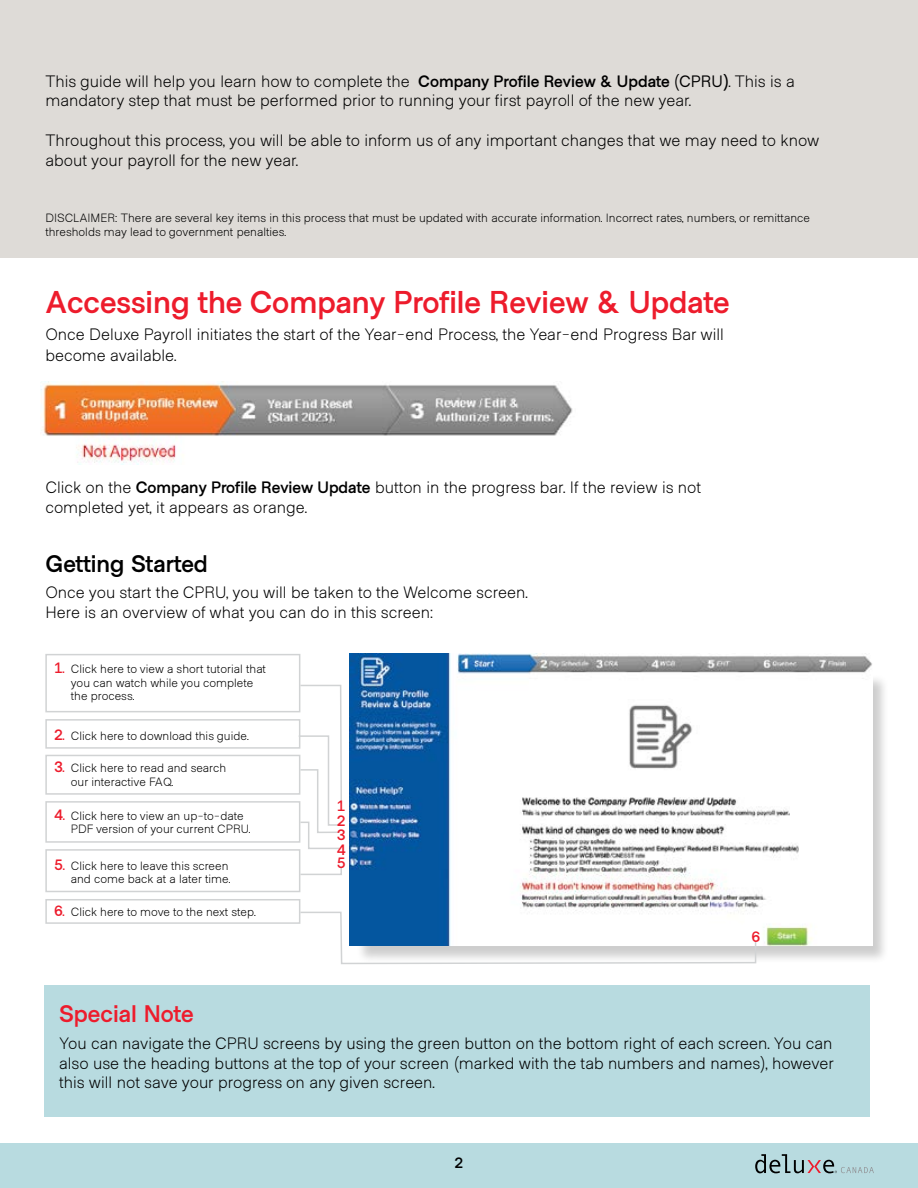
<style>
.page{position:relative;width:918px;height:1188px;background:#fff}
.page>*{position:absolute;margin:0;border:0;box-sizing:border-box;transform-origin:0 0}
.t1{font:700 31.5px "Metro Sans";color:#ed1c2c}
.t2{font:700 24px "Metro Sans";color:#000}
.t3{font:700 24px "Metro Sans";color:#ed1c2c}
.t4{font:300 16.5px/19.8px "Metro Sans";color:#000}
.t5{font:700 15.15px "Metro Sans";color:#ed1c2c}
.t6{font:700 15px "Metro Sans";color:#ed1c2c}
.t7{font:700 15px "Metro Sans";color:#000}
.t8{font:300 12px/13.5px "Metro Sans";color:#000}
.s1{font-weight:700}
.s2{font-weight:400}
.s3{font-weight:700;font-size:15px;color:#ed1c2c}
.s4{font-weight:700;color:#ed1c2c}
</style>
<div class="page">
<div style="left:0;top:0;width:918px;height:257px;background:#dedbd7"></div>
<div style="left:0;top:1144px;width:918px;height:44px;background:#b8dbe0"></div>
<svg style="left:297px;top:684px;width:45px;height:166px"></svg>
<svg style="left:300px;top:866px;width:42px;height:10px"></svg>
<div style="left:45px;top:654px;width:255px;height:58px;border:2px solid #d1d3d4"></div>
<div style="left:45px;top:719px;width:255px;height:30px;border:2px solid #d1d3d4"></div>
<div style="left:45px;top:899px;width:255px;height:25px;border:2px solid #d1d3d4"></div>
<div style="left:45px;top:801px;width:255px;height:42px;border:2px solid #d1d3d4"></div>
<div style="left:45px;top:755px;width:255px;height:40px;border:2px solid #d1d3d4"></div>
<div style="left:45px;top:849px;width:255px;height:43px;border:2px solid #d1d3d4"></div>
<div style="left:356px;top:674px;width:533px;height:290px;background:#000;opacity:.2"></div>
<img style="left:40px;top:381px;width:533px;height:83px">
<img style="left:349px;top:653px;width:523px;height:292px">
<svg style="left:299px;top:911px;width:458px;height:54px"></svg>
<div style="left:45px;top:985px;width:825px;height:132px;background:#b8dbe0"></div>
<svg style="left:755px;top:1154px;width:119px;height:19px"></svg>
<p class="t4" style="left:45px;top:72px;width:751px">This guide will help you learn how to complete the <span class="s1">Company Profile Review &amp; Update</span> <span class="s2">(CPRU</span><span class="s1">)</span>. This is a mandatory step that must be performed prior to running your first payroll of the new year.</p>
<p class="t4" style="left:45px;top:131px;width:776px">Throughout this process, you will be able to inform us of any important changes that we may need to know about your payroll for the new year.</p>
<p class="t8" style="left:45px;top:211px;width:766px;line-height:14.4px">DISCLAIMER: There are several key items in this process that must be updated with accurate information. Incorrect rates, numbers, or remittance thresholds may lead to government penalties.</p>
<h1 class="t1" style="left:45px;top:283px;width:686px">Accessing the Company Profile Review &amp; Update</h1>
<p class="t4" style="left:45px;top:325px;width:680px;line-height:21px">Once Deluxe Payroll initiates the start of the Year-end Process, the Year-end Progress Bar will become available.</p>
<p class="t4" style="left:45px;top:478px;width:657px">Click on the <span class="s1">Company Profile Review Update</span> button in the progress bar. If the review is not completed yet, it appears as orange.</p>
<h2 class="t2" style="left:45px;top:549px;width:164px">Getting Started</h2>
<p class="t4" style="left:45px;top:583px;width:484px">Once you start the CPRU, you will be taken to the Welcome screen.<br>Here is an overview of what you can do in this screen:</p>
<p class="t8" style="left:71px;top:663px;width:197px;text-indent:-17px"><span class="s3">1</span><span class="s4">.</span> Click here to view a short tutorial that you can watch while you complete the process.</p>
<p class="t8" style="left:54px;top:729px;width:196px"><span class="s3">2</span><span class="s4">.</span> Click here to download this guide.</p>
<p class="t8" style="left:71px;top:762px;width:157px;text-indent:-17px"><span class="s3">3</span><span class="s4">.</span> Click here to read and search our interactive FAQ.</p>
<p class="t8" style="left:71px;top:809px;width:182px;text-indent:-16px"><span class="s3">4</span><span class="s4">.</span> Click here to view an up-to-date<br>PDF version of your current CPRU.</p>
<p class="t8" style="left:54px;top:859px;width:178px;text-align:right"><span class="s3">5</span><span class="s4">.</span> Click here to leave this screen and come back at a later time.</p>
<p class="t8" style="left:54px;top:905px;width:203px"><span class="s3">6</span><span class="s4">.</span> Click here to move to the next step.</p>
<p class="t6" style="left:337px;top:797px;width:10px">1</p>
<p class="t6" style="left:337px;top:812px;width:10px">2</p>
<p class="t6" style="left:337px;top:826px;width:10px">3</p>
<p class="t6" style="left:337px;top:841px;width:10px">4</p>
<p class="t6" style="left:337px;top:854px;width:10px">5</p>
<p class="t5" style="left:752px;top:928px;width:10px">6</p>
<h2 class="t3" style="left:59px;top:1000px;width:136px">Special Note</h2>
<p class="t4" style="left:59px;top:1034px;width:777px;text-align:justify">You can navigate the CPRU screens by using the green button on the bottom right of each screen. You can also use the heading buttons at the top of your screen (marked with the tab numbers and names), however this will not save your progress on any given screen.</p>
<p class="t7" style="left:455px;top:1154px;width:10px">2</p>
</div>
